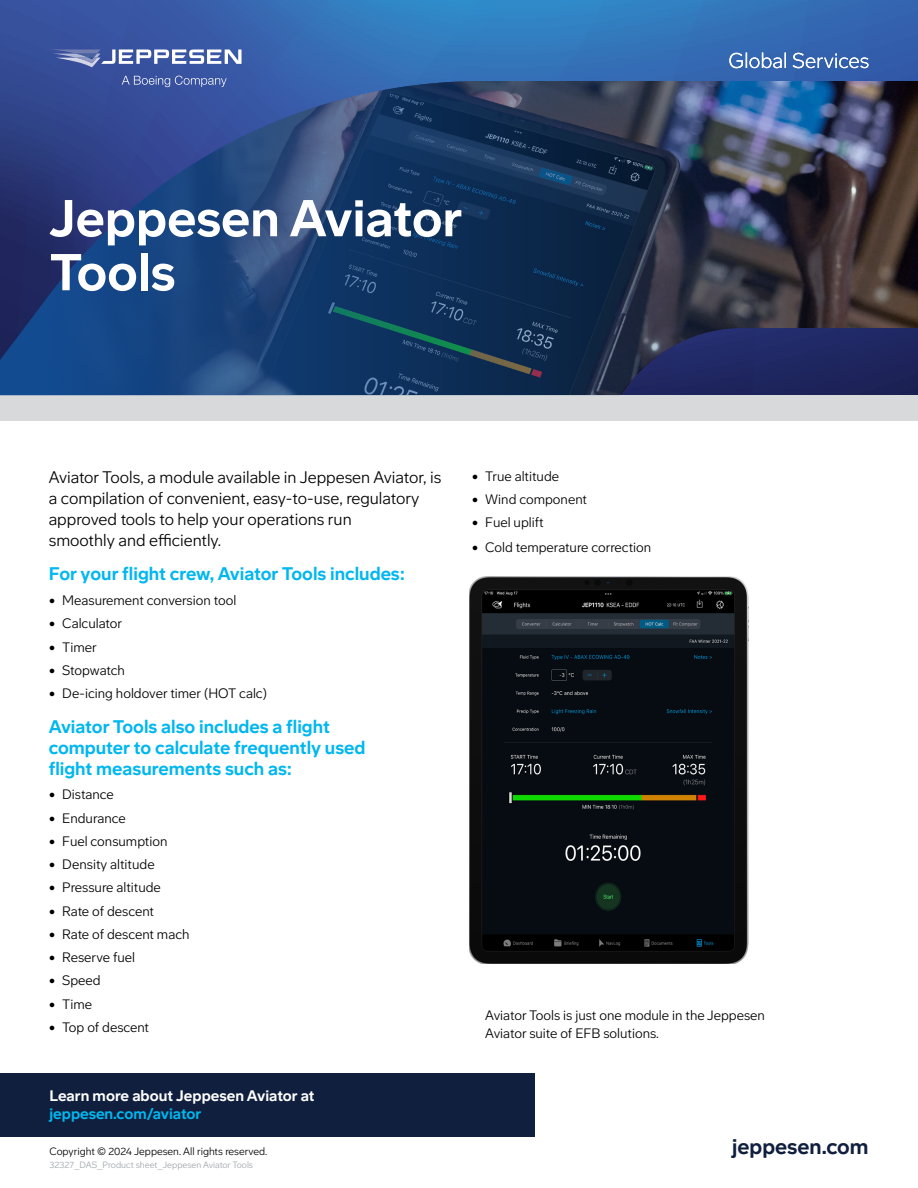
<style>
.page{position:relative;width:918px;height:1188px;background:#fff}
.page>*{position:absolute;margin:0;border:0;box-sizing:border-box;transform-origin:0 0}
.t1{font:700 51px/54px "Boeing Meso";color:#fff}
.t2{font:700 21px "Boeing Meso";color:#101f3e}
.t3{font:700 18px/21px "Boeing Meso";color:#00b7ef}
.t4{font:300 16.5px/21px "Boeing Meso";color:#000}
.t5{font:700 15px "Boeing Meso";color:#fff}
.t6{font:700 15px "Boeing Meso";color:#00b7ef}
.t7{font:300 13.5px/18px "Boeing Meso";color:#000}
.t8{font:300 10.5px "Boeing Meso";color:#000}
.t9{font:300 9px "Boeing Meso";color:#9da5ab}
</style>
<div class="page">
<svg style="left:0;top:0;width:918px;height:81px"></svg>
<div style="left:0;top:395px;width:918px;height:26px;background:#d7d9da"></div>
<div style="left:0;top:1073px;width:524px;height:64px;background:#101f3e"></div>
<img style="left:0;top:81px;width:918px;height:314px">
<svg style="left:729px;top:53px;width:140px;height:15px"></svg>
<img style="left:469px;top:576px;width:280px;height:388px">
<div style="left:49px;top:1073px;width:486px;height:64px;background:#101f3e"></div>
<svg style="left:122px;top:76px;width:105px;height:11px"></svg>
<svg style="left:49px;top:49px;width:193px;height:18px"></svg>
<h1 class="t1" style="left:49px;top:191px;width:415px">Jeppesen Aviator<br>Tools</h1>
<p class="t4" style="left:49px;top:467px;width:394px">Aviator Tools, a module available in Jeppesen Aviator, is a compilation of convenient, easy-to-use, regulatory approved tools to help your operations run<br>smoothly and efficiently.</p>
<h3 class="t3" style="left:49px;top:564px;width:358px">For your flight crew, Aviator Tools includes:</h3>
<p class="t7" style="left:49px;top:591px;width:189px">• Measurement conversion tool</p>
<p class="t7" style="left:49px;top:615px;width:75px">• Calculator</p>
<p class="t7" style="left:49px;top:638px;width:50px">• Timer</p>
<p class="t7" style="left:49px;top:661px;width:78px">• Stopwatch</p>
<p class="t7" style="left:49px;top:684px;width:220px">• De-icing holdover timer (HOT calc)</p>
<h3 class="t3" style="left:49px;top:716px;width:318px">Aviator Tools also includes a flight computer to calculate frequently used flight measurements such as:</h3>
<p class="t7" style="left:49px;top:786px;width:67px">• Distance</p>
<p class="t7" style="left:49px;top:809px;width:79px">• Endurance</p>
<p class="t7" style="left:49px;top:832px;width:120px">• Fuel consumption</p>
<p class="t7" style="left:49px;top:855px;width:107px">• Density altitude</p>
<p class="t7" style="left:49px;top:879px;width:114px">• Pressure altitude</p>
<p class="t7" style="left:49px;top:902px;width:107px">• Rate of descent</p>
<p class="t7" style="left:49px;top:925px;width:142px">• Rate of descent mach</p>
<p class="t7" style="left:49px;top:948px;width:88px">• Reserve fuel</p>
<p class="t7" style="left:49px;top:972px;width:53px">• Speed</p>
<p class="t7" style="left:49px;top:995px;width:45px">• Time</p>
<p class="t7" style="left:49px;top:1018px;width:102px">• Top of descent</p>
<p class="t7" style="left:472px;top:467px;width:89px">• True altitude</p>
<p class="t7" style="left:472px;top:490px;width:117px">• Wind component</p>
<p class="t7" style="left:472px;top:513px;width:74px">• Fuel uplift</p>
<p class="t7" style="left:472px;top:538px;width:181px">• Cold temperature correction</p>
<p class="t7" style="left:485px;top:1006px;width:281px">Aviator Tools is just one module in the Jeppesen<br>Aviator suite of EFB solutions.</p>
<p class="t5" style="left:49px;top:1087px;width:267px">Learn more about Jeppesen Aviator at</p>
<p class="t6" style="left:49px;top:1105px;width:154px">jeppesen.com/aviator</p>
<p class="t8" style="left:49px;top:1145px;width:219px">Copyright © 2024 Jeppesen. All rights reserved.</p>
<h2 class="t2" style="left:732px;top:1134px;width:138px">jeppesen.com</h2>
<p class="t9" style="left:49px;top:1160px;width:205px">32327_DAS_Product sheet_Jeppesen Aviator Tools</p>
</div>
